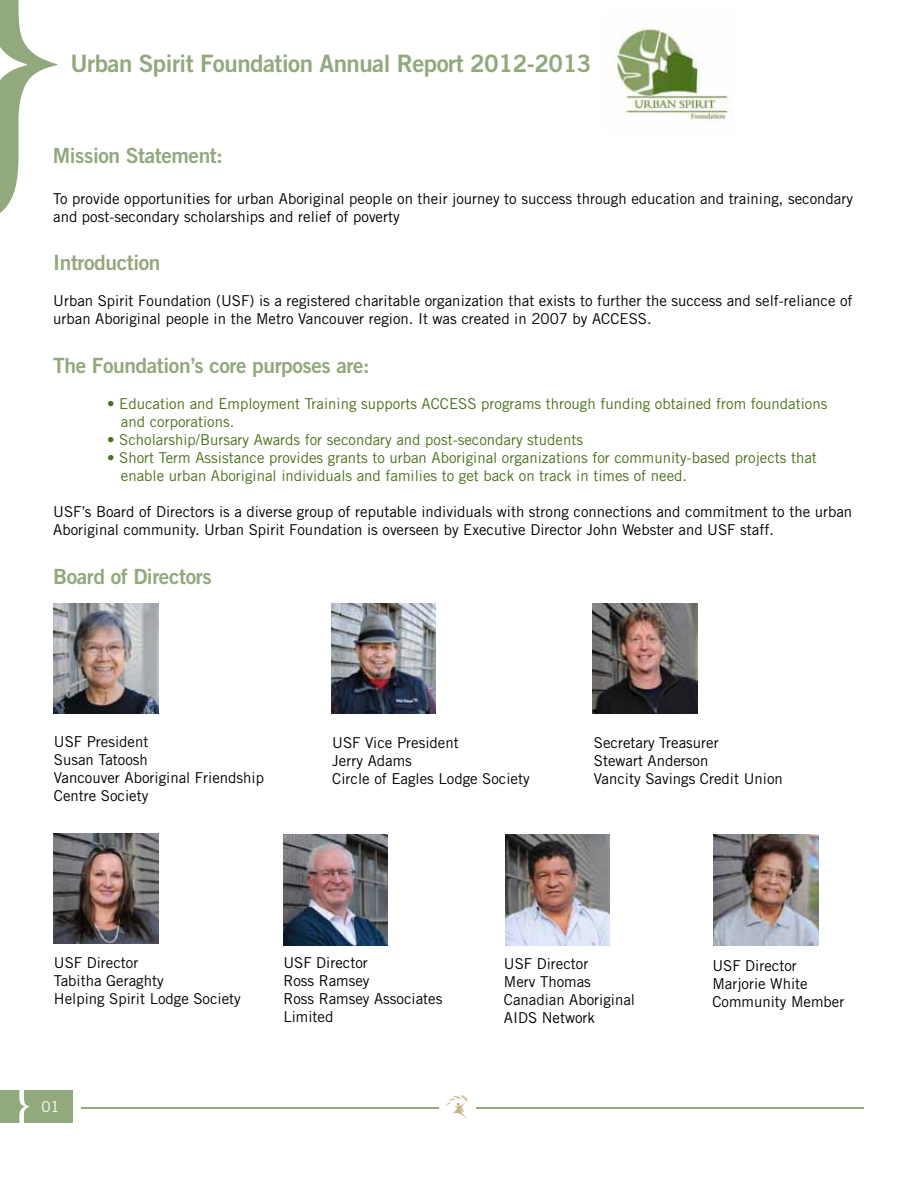
<style>
.page{position:relative;width:918px;height:1188px;background:#fff}
.page>*{position:absolute;margin:0;border:0;box-sizing:border-box;transform-origin:0 0}
.t1{font:24px "Trade Gothic Bold Two";letter-spacing:-.02em;color:#92a87d}
.t2{font:21px "Trade Gothic Bold Two";letter-spacing:-.02em;color:#92a87d}
.t3{font:15px/18px "Trade Gothic";color:#000}
.t4{font:15px/18px "Trade Gothic";color:#4c711d}
.t5{font:15px "Trade Gothic";color:#fff}
</style>
<div class="page">
<img style="left:606px;top:27px;width:132px;height:95px">
<img style="left:54px;top:603px;width:104px;height:111px">
<img style="left:54px;top:833px;width:104px;height:111px">
<img style="left:714px;top:835px;width:104px;height:110px">
<img style="left:593px;top:603px;width:104px;height:111px">
<img style="left:331px;top:603px;width:105px;height:111px">
<img style="left:283px;top:835px;width:105px;height:110px">
<img style="left:505px;top:835px;width:105px;height:110px">
<svg style="left:0;top:0;width:57px;height:213px"></svg>
<svg style="left:446px;top:1095px;width:23px;height:24px"></svg>
<div style="left:0;top:1090px;width:73px;height:33px;background:#92a87d"></div>
<hr style="left:476px;top:1107px;width:388px;height:1px;background:#92a87d">
<hr style="left:82px;top:1107px;width:357px;height:1px;background:#92a87d">
<svg style="left:19px;top:1090px;width:11px;height:33px"></svg>
<h1 class="t1" style="left:70px;top:48px;width:523px">Urban Spirit Foundation Annual Report 2012-2013</h1>
<h2 class="t2" style="left:53px;top:142px;width:172px">Mission Statement:</h2>
<p class="t3" style="left:53px;top:189px;width:801px">To provide opportunities for urban Aboriginal people on their journey to success through education and training, secondary and post-secondary scholarships and relief of poverty</p>
<h2 class="t2" style="left:53px;top:250px;width:109px">Introduction</h2>
<p class="t3" style="left:53px;top:292px;width:801px">Urban Spirit Foundation (USF) is a registered charitable organization that exists to further the success and self-reliance of urban Aboriginal people in the Metro Vancouver region. It was created in 2007 by ACCESS.</p>
<h2 class="t2" style="left:53px;top:353px;width:318px">The Foundation’s core purposes are:</h2>
<p class="t4" style="left:121px;top:395px;width:708px;text-indent:-14px">• Education and Employment Training supports ACCESS programs through funding obtained from foundations and corporations.</p>
<p class="t4" style="left:107px;top:431px;width:477px">• Scholarship/Bursary Awards for secondary and post-secondary students</p>
<p class="t4" style="left:121px;top:449px;width:697px;text-indent:-14px">• Short Term Assistance provides grants to urban Aboriginal organizations for community-based projects that enable urban Aboriginal individuals and families to get back on track in times of need.</p>
<p class="t3" style="left:53px;top:503px;width:801px">USF’s Board of Directors is a diverse group of reputable individuals with strong connections and commitment to the urban<br>Aboriginal community. Urban Spirit Foundation is overseen by Executive Director John Webster and USF staff.</p>
<h2 class="t2" style="left:53px;top:564px;width:160px">Board of Directors</h2>
<p class="t3" style="left:54px;top:733px;width:212px">USF President<br>Susan Tatoosh<br>Vancouver Aboriginal Friendship<br>Centre Society</p>
<p class="t3" style="left:332px;top:734px;width:199px">USF Vice President<br>Jerry Adams<br>Circle of Eagles Lodge Society</p>
<p class="t3" style="left:594px;top:734px;width:191px">Secretary Treasurer<br>Stewart Anderson<br>Vancity Savings Credit Union</p>
<p class="t3" style="left:54px;top:953px;width:189px">USF Director<br>Tabitha Geraghty<br>Helping Spirit Lodge Society</p>
<p class="t5" style="left:41px;top:1098px;width:20px">01</p>
<p class="t3" style="left:283px;top:953px;width:161px">USF Director<br>Ross Ramsey<br>Ross Ramsey Associates<br>Limited</p>
<p class="t3" style="left:504px;top:955px;width:133px">USF Director<br>Merv Thomas<br>Canadian Aboriginal<br>AIDS Network</p>
<p class="t3" style="left:712px;top:956px;width:134px">USF Director<br>Marjorie White<br>Community Member</p>
</div>
